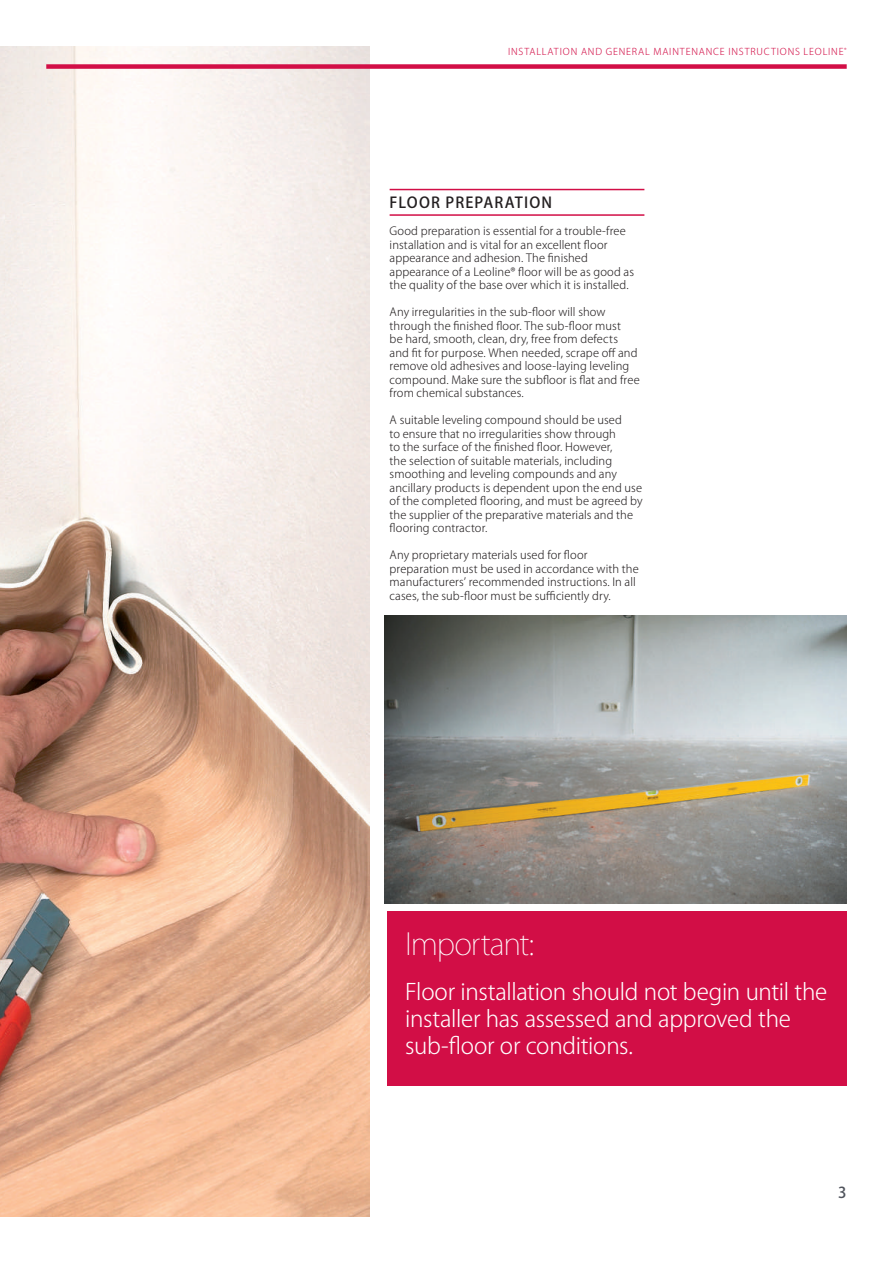
<style>
.page{position:relative;width:893px;height:1263px;background:#fff}
.page>*{position:absolute;margin:0;border:0;box-sizing:border-box;transform-origin:0 0}
.t1{font:200 30px "Koz Go Pro";letter-spacing:-.035em;color:#fff}
.t2{font:300 22.5px/27px "Koz Go Pro";letter-spacing:-.015em;color:#fff}
.t3{font:500 15px "Koz Go Pro";letter-spacing:.075em;color:#231f20}
.t4{font:500 15px "Koz Go Pro";color:#4f535c}
.t5{font:300 11.25px/13.5px "Koz Go Pro";letter-spacing:.01em;color:#231f20}
.t6{font:300 9.3px "Koz Go Pro";letter-spacing:.085em;color:#d20e46}
</style>
<div class="page">
<div style="left:387px;top:911px;width:460px;height:174px;background:#d20e46"></div>
<img style="left:384px;top:616px;width:463px;height:288px">
<img style="left:0;top:46px;width:369px;height:1171px">
<div style="left:46px;top:64px;width:801px;height:5px;background:#d20e46"></div>
<hr style="left:390px;top:189px;width:254px;height:1px;background:#d20e46">
<hr style="left:390px;top:214px;width:254px;height:2px;background:#d20e46">
<p class="t6" style="left:508px;top:46px;width:340px">INSTALLATION AND GENERAL MAINTENANCE INSTRUCTIONS LEOLINE<sup>®</sup></p>
<h3 class="t3" style="left:390px;top:193px;width:164px">FLOOR PREPARATION</h3>
<p class="t5" style="left:390px;top:224px;width:246px">Good preparation is essential for a trouble-free installation and is vital for an excellent floor appearance and adhesion. The finished appearance of a Leoline® floor will be as good as the quality of the base over which it is installed.</p>
<p class="t5" style="left:390px;top:305px;width:252px">Any irregularities in the sub-floor will show through the finished floor. The sub-floor must<br>be hard, smooth, clean, dry, free from defects and fit for purpose. When needed, scrape off and remove old adhesives and loose-laying leveling compound. Make sure the subfloor is flat and free from chemical substances.</p>
<p class="t5" style="left:390px;top:413px;width:255px">A suitable leveling compound should be used<br>to ensure that no irregularities show through<br>to the surface of the finished floor. However,<br>the selection of suitable materials, including smoothing and leveling compounds and any ancillary products is dependent upon the end use of the completed flooring, and must be agreed by the supplier of the preparative materials and the flooring contractor.</p>
<p class="t5" style="left:390px;top:548px;width:251px">Any proprietary materials used for floor preparation must be used in accordance with the manufacturers’ recommended instructions. In all cases, the sub-floor must be sufficiently dry.</p>
<h1 class="t1" style="left:405px;top:924px;width:130px">Important:</h1>
<h2 class="t2" style="left:405px;top:979px;width:423px">Floor installation should not begin until the installer has assessed and approved the sub-floor or conditions.</h2>
<h3 class="t4" style="left:838px;top:1183px;width:10px">3</h3>
</div>
